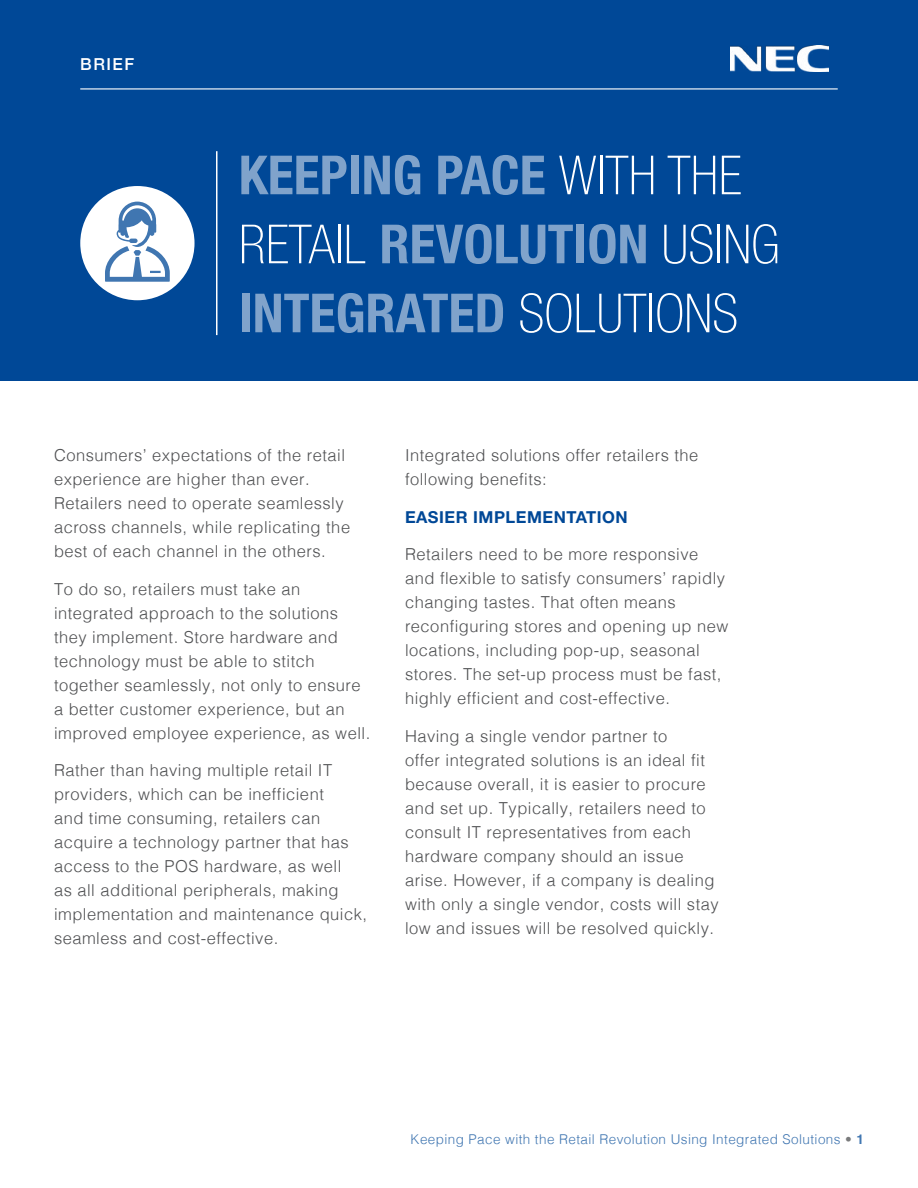
<style>
.page{position:relative;width:918px;height:1188px;background:#fff}
.page>*{position:absolute;margin:0;border:0;box-sizing:border-box;transform-origin:0 0}
.t1{font:700 condensed 54px/69px "Helvetica Neue LT Std";color:#80a3cb}
.t2{font:300 16.5px/24px "Helvetica";letter-spacing:.03em;color:#4e4f51}
.t3{font:700 16.5px "Helvetica Neue LT Std";letter-spacing:.03em;color:#004897}
.t4{font:500 16.5px "Helvetica Neue";letter-spacing:.09em;color:#fff}
.t5{font:300 13.5px "Helvetica";letter-spacing:.03em;color:#4076b1}
.s1{font-weight:100;color:#fff}
.s2{font-family:"Helvetica Neue LT Std";font-weight:100;font-stretch:condensed;color:#7a7b7c}
.s3{font-weight:700}
</style>
<div class="page">
<div style="left:0;top:0;width:918px;height:380px;background:#004897"></div>
<hr style="left:80px;top:88px;width:758px;height:1px;background:#fff">
<hr style="left:216px;top:151px;width:2px;height:184px;background:#fff">
<div style="left:80px;top:186px;width:115px;height:114px;background:#fff;border-radius:50%"></div>
<img style="left:731px;top:46px;width:97px;height:25px">
<svg style="left:105px;top:202px;width:65px;height:80px"></svg>
<p class="t4" style="left:80px;top:50px;width:55px">BRIEF</p>
<h1 class="t1" style="left:239px;top:140px;width:542px">KEEPING PACE <span class="s1">WITH THE<br>RETAIL</span> REVOLUTION <span class="s1">USING<br></span>INTEGRATED <span class="s1">SOLUTIONS</span></h1>
<p class="t2" style="left:54px;top:442px;width:298px">Consumers’ expectations of the retail experience are higher than ever.<br>Retailers need to operate seamlessly across channels, while replicating the best of each channel in the others.</p>
<p class="t2" style="left:54px;top:576px;width:318px">To do so, retailers must take an integrated approach to the solutions they implement. Store hardware and technology must be able to stitch together seamlessly, not only to ensure a better customer experience, but an improved employee experience, as well.</p>
<p class="t2" style="left:54px;top:757px;width:315px">Rather than having multiple retail IT providers, which can be inefficient<br>and time consuming, retailers can acquire a technology partner that has access to the POS hardware, as well<br>as all additional peripherals, making implementation and maintenance quick, seamless and cost-effective.</p>
<p class="t2" style="left:405px;top:442px;width:295px">Integrated solutions offer retailers the following benefits:</p>
<p class="t3" style="left:405px;top:507px;width:224px">EASIER IMPLEMENTATION</p>
<p class="t2" style="left:405px;top:541px;width:325px">Retailers need to be more responsive and flexible to satisfy consumers’ rapidly changing tastes. That often means reconfiguring stores and opening up new locations, including pop-up, seasonal stores. The set-up process must be fast, highly efficient and cost-effective.</p>
<p class="t2" style="left:405px;top:723px;width:315px">Having a single vendor partner to<br>offer integrated solutions is an ideal fit because overall, it is easier to procure and set up. Typically, retailers need to consult IT representatives from each hardware company should an issue arise. However, if a company is dealing with only a single vendor, costs will stay low and issues will be resolved quickly.</p>
<p class="t5" style="left:411px;top:1128px;width:455px">Keeping Pace with the Retail Revolution Using Integrated Solutions <span class="s2">•</span> <span class="s3">1</span></p>
</div>
